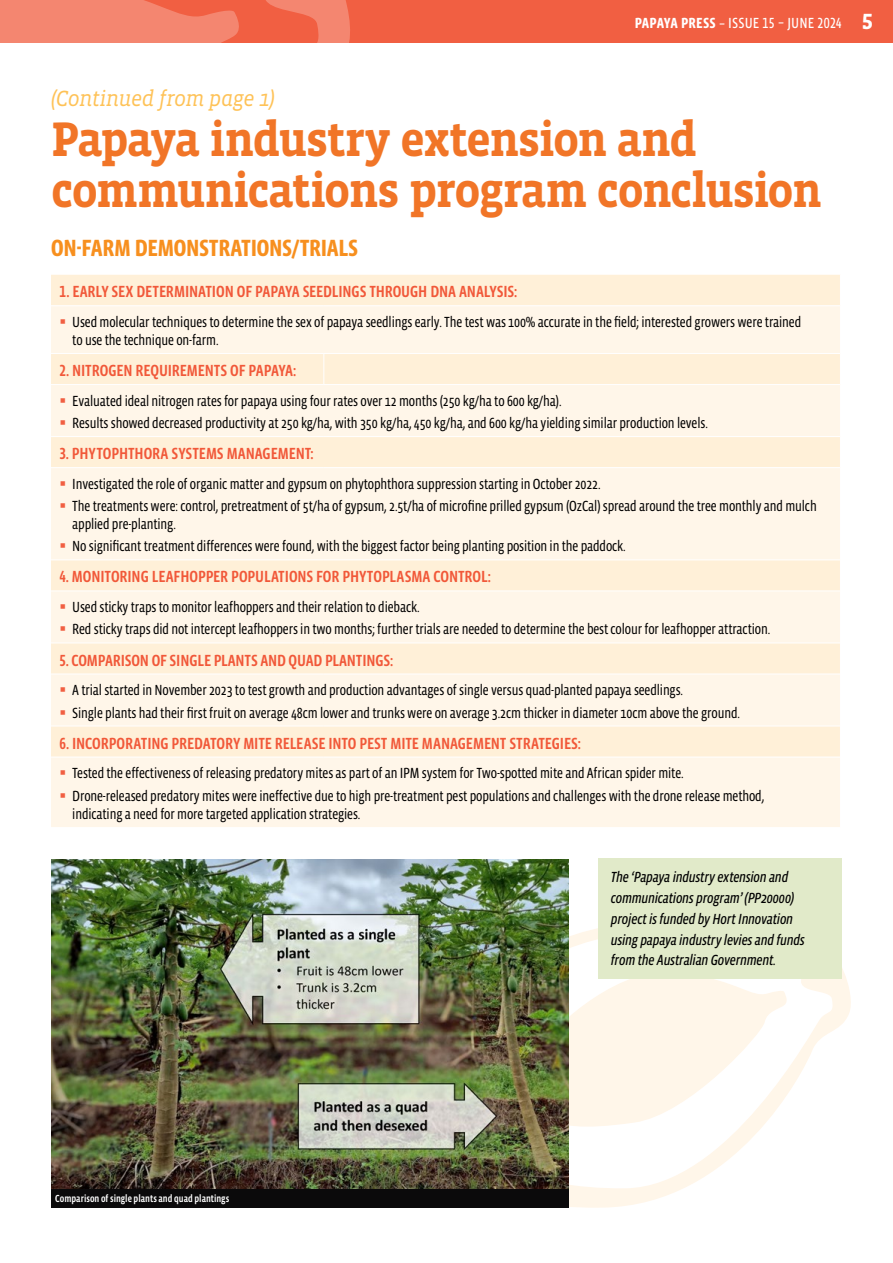
<style>
.page{position:relative;width:893px;height:1263px;background:#fff}
.page>*{position:absolute;margin:0;border:0;box-sizing:border-box;transform-origin:0 0}
.t1{font:700 49.5px/51px "Vista Slab OTCE";letter-spacing:-.035em;color:#f17527;scale:.95 1}
.BODY{font:700 24px "Vista Sans Nar OTCE";letter-spacing:-.01em;color:#f78f1e}
.t2{font:italic 22.5px "Vista Slab OTCE";letter-spacing:-.025em;color:#fec257;scale:.95 1}
.BODY-2{font:500 16.5px "Vista Sans Nar OTCE";letter-spacing:-.01em;color:#f15839}
.t3{font:15px/18px "Vista Sans Nar OTCE";letter-spacing:-.01em;color:#000}
.Story_end_info{font:italic 15px/20.7px "Vista Sans Nar OTCE";letter-spacing:-.015em;color:#000}
.t4{font:15px "Vista Sans Nar OTCE";letter-spacing:.01em;color:#fff}
.t5{font:500 10.5px "Vista Sans Nar OTCE";color:#fff}
.s1{font-weight:700}
.s2{font-family:"Vista Slab OTCE";font-weight:700;font-size:22.5px}
</style>
<div class="page">
<div style="left:0;top:0;width:893px;height:43px;background:#f15f42"></div>
<svg style="left:0;top:0;width:350px;height:43px;fill:#f48670"></svg>
<svg style="left:568px;top:900px;width:283px;height:308px"></svg>
<div style="left:51px;top:275px;width:789px;height:30px;background:#fff0d8"></div>
<svg style="left:51px;top:306px;width:789px;height:521px;background:#fff4e4"></svg>
<hr style="left:51px;top:353px;width:273px;height:1px;background:#fff">
<hr style="left:324px;top:353px;width:516px;height:1px;background:#fff">
<hr style="left:323px;top:354px;width:1px;height:30px;background:#fff">
<hr style="left:51px;top:384px;width:273px;height:1px;background:#fff">
<hr style="left:324px;top:384px;width:516px;height:1px;background:#fff">
<hr style="left:51px;top:436px;width:273px;height:1px;background:#fff">
<hr style="left:324px;top:436px;width:516px;height:1px;background:#fff">
<hr style="left:51px;top:467px;width:273px;height:1px;background:#fff">
<hr style="left:324px;top:467px;width:516px;height:1px;background:#fff">
<hr style="left:51px;top:559px;width:273px;height:1px;background:#fff">
<hr style="left:324px;top:559px;width:516px;height:1px;background:#fff">
<hr style="left:51px;top:591px;width:273px;height:1px;background:#fff">
<hr style="left:324px;top:591px;width:516px;height:1px;background:#fff">
<hr style="left:51px;top:643px;width:273px;height:1px;background:#fff">
<hr style="left:324px;top:643px;width:516px;height:1px;background:#fff">
<hr style="left:51px;top:674px;width:273px;height:1px;background:#fff">
<hr style="left:324px;top:674px;width:516px;height:1px;background:#fff">
<hr style="left:51px;top:726px;width:273px;height:1px;background:#fff">
<hr style="left:324px;top:726px;width:516px;height:1px;background:#fff">
<hr style="left:51px;top:757px;width:273px;height:1px;background:#fff">
<hr style="left:324px;top:757px;width:516px;height:1px;background:#fff">
<img style="left:51px;top:859px;width:517px;height:331px">
<div style="left:51px;top:1190px;width:517px;height:18px;background:#0b0a0b"></div>
<div style="left:598px;top:858px;width:244px;height:120px;background:#e1eac9"></div>
<svg style="left:61px;top:319px;width:4px;height:5px"></svg>
<svg style="left:61px;top:398px;width:4px;height:5px"></svg>
<svg style="left:61px;top:420px;width:4px;height:5px"></svg>
<svg style="left:61px;top:481px;width:4px;height:5px"></svg>
<svg style="left:61px;top:503px;width:4px;height:5px"></svg>
<svg style="left:61px;top:544px;width:4px;height:4px"></svg>
<svg style="left:61px;top:604px;width:4px;height:5px"></svg>
<svg style="left:61px;top:627px;width:4px;height:4px"></svg>
<svg style="left:61px;top:687px;width:4px;height:5px"></svg>
<svg style="left:61px;top:710px;width:4px;height:4px"></svg>
<svg style="left:61px;top:771px;width:4px;height:4px"></svg>
<svg style="left:61px;top:793px;width:4px;height:4px"></svg>
<h1 class="t2" style="left:51px;top:86px;width:237px">(Continued from page 1)</h1>
<p class="t4" style="left:635px;top:14px;width:240px"><span class="s1">PAPAYA PRESS</span> – ISSUE 15 – JUNE 2024 <span class="s2">5</span></p>
<h1 class="t1" style="left:51px;top:114px;width:813px">Papaya industry extension and communications program conclusion</h1>
<p class="BODY" style="left:51px;top:234px;width:309px">ON-FARM DEMONSTRATIONS/TRIALS</p>
<p class="BODY-2" style="left:60px;top:282px;width:459px">1. EARLY SEX DETERMINATION OF PAPAYA SEEDLINGS THROUGH DNA ANALYSIS:</p>
<p class="t3" style="left:72px;top:313px;width:730px">Used molecular techniques to determine the sex of papaya seedlings early. The test was 100% accurate in the field; interested growers were trained to use the technique on-farm.</p>
<p class="BODY-2" style="left:60px;top:361px;width:238px">2. NITROGEN REQUIREMENTS OF PAPAYA:</p>
<p class="t3" style="left:72px;top:392px;width:491px">Evaluated ideal nitrogen rates for papaya using four rates over 12 months (250 kg/ha to 600 kg/ha).</p>
<p class="t3" style="left:72px;top:414px;width:637px">Results showed decreased productivity at 250 kg/ha, with 350 kg/ha, 450 kg/ha, and 600 kg/ha yielding similar production levels.</p>
<p class="BODY-2" style="left:60px;top:444px;width:256px">3. PHYTOPHTHORA SYSTEMS MANAGEMENT:</p>
<p class="t3" style="left:72px;top:475px;width:530px">Investigated the role of organic matter and gypsum on phytophthora suppression starting in October 2022.</p>
<p class="t3" style="left:72px;top:497px;width:746px">The treatments were: control, pretreatment of 5t/ha of gypsum, 2.5t/ha of microfine prilled gypsum (OzCal) spread around the tree monthly and mulch applied pre-planting.</p>
<p class="t3" style="left:72px;top:537px;width:555px">No significant treatment differences were found, with the biggest factor being planting position in the paddock.</p>
<p class="BODY-2" style="left:60px;top:567px;width:433px">4. MONITORING LEAFHOPPER POPULATIONS FOR PHYTOPLASMA CONTROL:</p>
<p class="t3" style="left:72px;top:598px;width:349px">Used sticky traps to monitor leafhoppers and their relation to dieback.</p>
<p class="t3" style="left:72px;top:620px;width:699px">Red sticky traps did not intercept leafhoppers in two months; further trials are needed to determine the best colour for leafhopper attraction.</p>
<p class="BODY-2" style="left:60px;top:650px;width:335px">5. COMPARISON OF SINGLE PLANTS AND QUAD PLANTINGS:</p>
<p class="t3" style="left:72px;top:681px;width:612px">A trial started in November 2023 to test growth and production advantages of single versus quad-planted papaya seedlings.</p>
<p class="t3" style="left:72px;top:703px;width:669px">Single plants had their first fruit on average 48cm lower and trunks were on average 3.2cm thicker in diameter 10cm above the ground.</p>
<p class="BODY-2" style="left:60px;top:733px;width:523px">6. INCORPORATING PREDATORY MITE RELEASE INTO PEST MITE MANAGEMENT STRATEGIES:</p>
<p class="t3" style="left:72px;top:764px;width:613px">Tested the effectiveness of releasing predatory mites as part of an IPM system for Two-spotted mite and African spider mite.</p>
<p class="t3" style="left:72px;top:786px;width:693px">Drone-released predatory mites were ineffective due to high pre-treatment pest populations and challenges with the drone release method, indicating a need for more targeted application strategies.</p>
<p class="t5" style="left:55px;top:1192px;width:176px">Comparison of single plants and quad plantings</p>
<p class="Story_end_info" style="left:611px;top:867px;width:196px">The ‘Papaya industry extension and communications program’ (PP20000) project is funded by Hort Innovation using papaya industry levies and funds from the Australian Government.</p>
</div>
